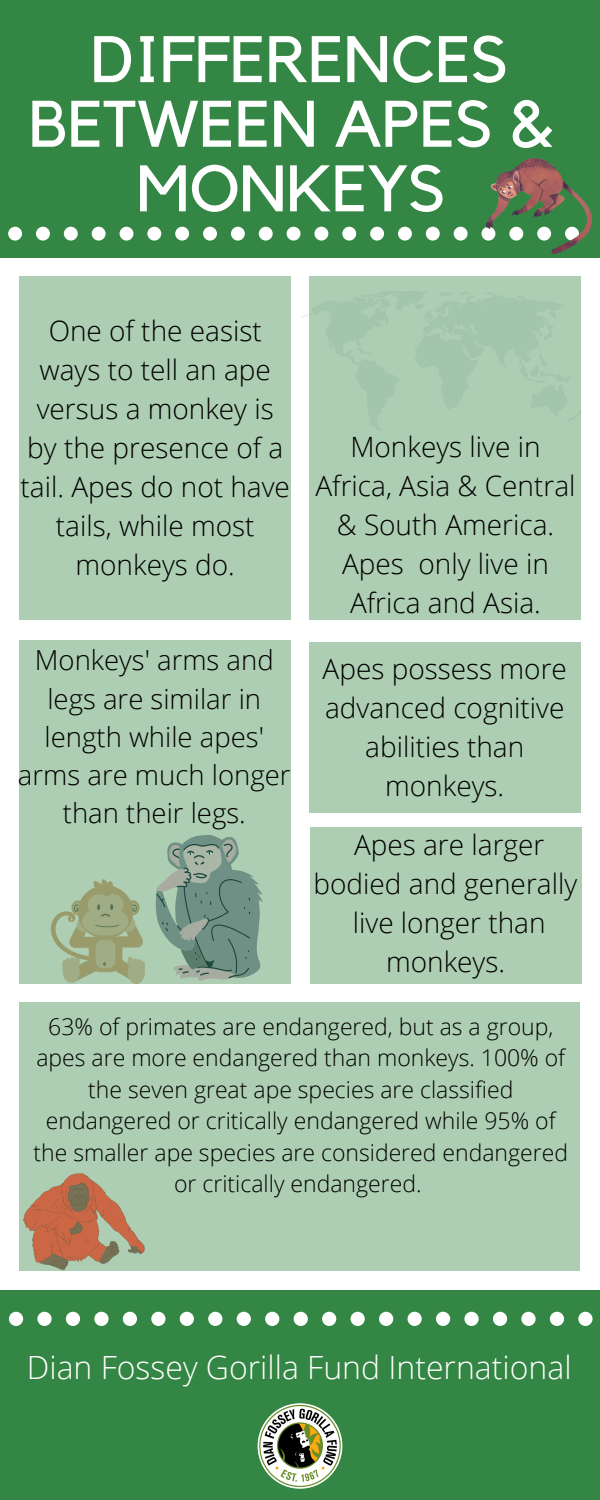
<style>
.page{position:relative;width:600px;height:1500px;background:#fff}
.page>*{position:absolute;margin:0;border:0;box-sizing:border-box;transform-origin:0 0}
.t1{font:64.9px/64.6px "Kollektif";color:#fff;text-align:center}
.t2{font:300 32px "Open Sans";color:#fff}
.t3{font:300 28px/39px "Open Sans";color:#000;text-align:center}
.t4{font:300 27.5px/38.2px "Open Sans";color:#000;text-align:center}
.t5{font:300 23px/31.5px "Open Sans";color:#000;text-align:center}
</style>
<div class="page">
<div style="left:0;top:1290px;width:600px;height:210px;background:#338643"></div>
<div style="left:19px;top:276px;width:272px;height:343px;background:#adceb3"></div>
<svg style="left:19px;top:640px;width:272px;height:344px;background:#a5c4a9"></svg>
<div style="left:0;top:0;width:600px;height:257px;background:#338643"></div>
<div style="left:309px;top:276px;width:271px;height:343px;background:#adceb3"></div>
<div style="left:309px;top:642px;width:271px;height:171px;background:#adceb3"></div>
<div style="left:19px;top:1002px;width:561px;height:268px;background:#adceb3"></div>
<svg style="left:8px;top:227px;width:479px;height:14px"></svg>
<svg style="left:9px;top:1312px;width:584px;height:14px"></svg>
<img style="left:487px;top:159px;width:105px;height:94px">
<svg style="left:23px;top:1173px;width:122px;height:97px"></svg>
<img style="left:257px;top:1403px;width:86px;height:86px">
<div style="left:310px;top:827px;width:271px;height:157px;background:#adceb3"></div>
<p class="t1" style="left:29px;top:30px;width:526px">DIFFERENCES<br>BETWEEN APES &amp;<br>MONKEYS</p>
<p class="t3" style="left:21px;top:311px;width:271px">One of the easist ways to tell an ape versus a monkey is by the presence of a tail. Apes do not have tails, while most monkeys do.</p>
<p class="t4" style="left:18px;top:641px;width:274px">Monkeys' arms and legs are similar in length while apes' arms are much longer than their legs.</p>
<p class="t3" style="left:315px;top:426px;width:262px">Monkeys live in<br>Africa, Asia &amp; Central &amp; South America.<br>Apes only live in<br>Africa and Asia.</p>
<p class="t3" style="left:323px;top:649px;width:246px">Apes possess more advanced cognitive abilities than monkeys.</p>
<p class="t3" style="left:314px;top:824px;width:265px">Apes are larger bodied and generally live longer than monkeys.</p>
<p class="t5" style="left:34px;top:1010px;width:536px">63% of primates are endangered, but as a group, apes are more endangered than monkeys. 100% of the seven great ape species are classified endangered or critically endangered while 95% of the smaller ape species are considered endangered or critically endangered.</p>
<p class="t2" style="left:27px;top:1344px;width:546px">Dian Fossey Gorilla Fund International</p>
</div>
